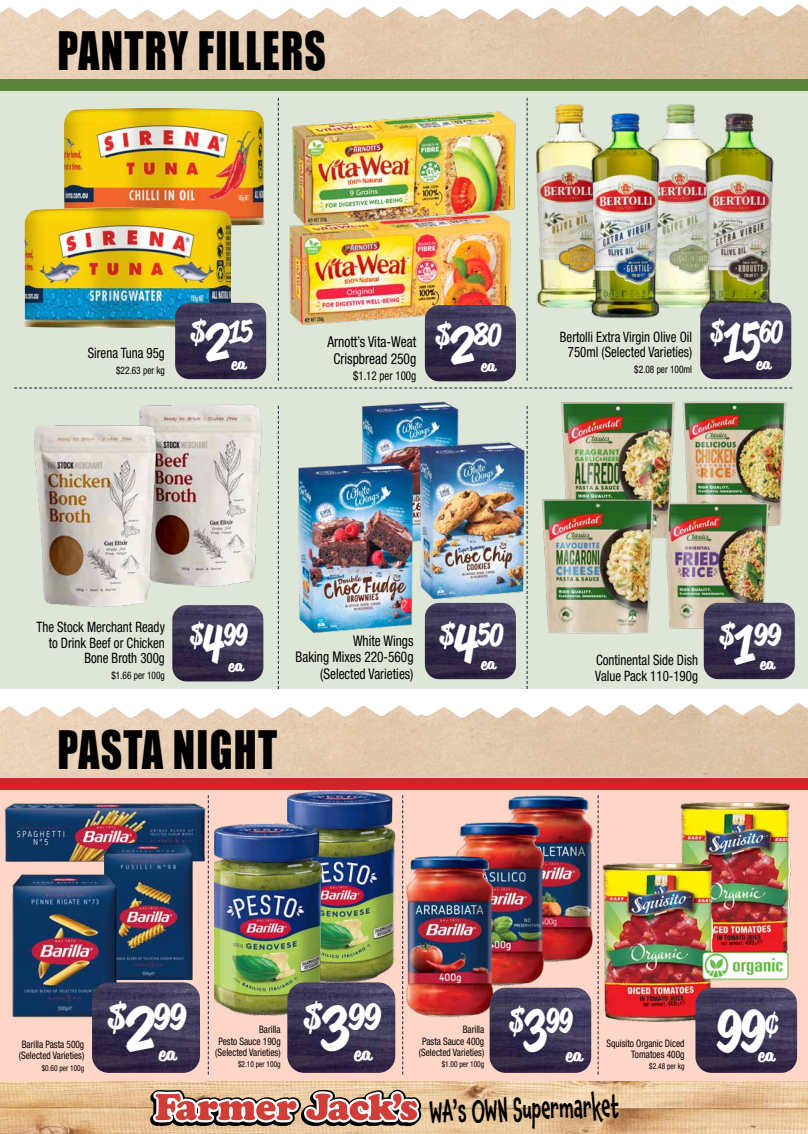
<style>
.page{position:relative;width:808px;height:1134px;background:#fff}
.page>*{position:absolute;margin:0;border:0;box-sizing:border-box;transform-origin:0 0}
.t1{font:700 59px "Reklame Script";color:#fff;scale:.72 1}
.t2{font:48.7px "Impact";letter-spacing:.03em;color:#000;scale:.85 1}
.t3{font:700 36.6px "Reklame Script";color:#fff;scale:.78 1}
.t4{font:700 34.4px "Reklame Script";color:#fff;scale:.68 1}
.t5{font:700 30.8px "Reklame Script";color:#fff;scale:.77 1}
.t6{font:700 30.8px "Reklame Script";color:#fff;scale:.68 1}
.t7{font:500 28.8px "Chaloops";color:#000;scale:.65 1}
.t8{font:700 17.9px "Reklame Script";color:#fff}
.t9{font:700 16.9px "Reklame Script";color:#fff}
.t10{font:700 15.1px "Reklame Script";color:#fff}
.t11{font:condensed 15px/16.4px "Helvetica Neue LT Std";color:#000;text-align:center;scale:.9 1}
.t12{font:condensed 14.7px/16.1px "Helvetica Neue LT Std";color:#000;text-align:right;scale:.9 1}
.t13{font:condensed 14.4px/15.7px "Helvetica Neue LT Std";color:#000;text-align:center;scale:.9 1}
.t14{font:condensed 12.2px "Helvetica Neue LT Std";color:#000;scale:.9 1}
.t15{font:condensed 10.4px "Helvetica Neue LT Std";color:#000;scale:.9 1}
.t16{font:condensed 10.3px/11.3px "Helvetica Neue LT Std";color:#000;text-align:right;scale:.9 1}
.t17{font:condensed 8.2px "Helvetica Neue LT Std";color:#000;scale:.9 1}
.s1{font-size:52.9px}
.s2{font-size:62.7px}
.s3{font-size:59px}
</style>
<div class="page">
<div style="left:0;top:789px;width:808px;height:292px;background:#fdd6c7"></div>
<div style="left:0;top:91px;width:808px;height:598px;background:#dee7d7"></div>
<img style="left:0;top:5px;width:808px;height:74px">
<img style="left:0;top:704px;width:808px;height:74px">
<div style="left:0;top:79px;width:808px;height:12px;background:#5c843a"></div>
<div style="left:0;top:778px;width:808px;height:11px;background:#d2232a"></div>
<svg style="left:208px;top:795px;width:1px;height:279px"></svg>
<svg style="left:278px;top:406px;width:1px;height:283px"></svg>
<svg style="left:278px;top:98px;width:1px;height:283px"></svg>
<svg style="left:402px;top:795px;width:1px;height:279px"></svg>
<svg style="left:598px;top:1031px;width:1px;height:43px"></svg>
<svg style="left:527px;top:406px;width:1px;height:283px"></svg>
<svg style="left:527px;top:98px;width:1px;height:283px"></svg>
<svg style="left:14px;top:387px;width:778px;height:1px"></svg>
<img style="left:0;top:1081px;width:808px;height:53px">
<svg style="left:149px;top:1089px;width:273px;height:38px"></svg>
<img style="left:675px;top:789px;width:119px;height:159px">
<img style="left:598px;top:851px;width:118px;height:179px">
<img style="left:695px;top:948px;width:94px;height:34px">
<img style="left:695px;top:988px;width:102px;height:85px">
<img style="left:5px;top:795px;width:203px;height:77px">
<img style="left:104px;top:843px;width:89px;height:137px">
<img style="left:12px;top:872px;width:126px;height:146px">
<img style="left:92px;top:982px;width:108px;height:91px">
<img style="left:287px;top:789px;width:109px;height:193px">
<img style="left:215px;top:811px;width:109px;height:205px">
<img style="left:287px;top:982px;width:108px;height:91px">
<img style="left:508px;top:795px;width:91px;height:169px">
<img style="left:456px;top:820px;width:103px;height:168px">
<img style="left:402px;top:853px;width:97px;height:167px">
<img style="left:490px;top:988px;width:101px;height:85px">
<img style="left:689px;top:401px;width:98px;height:99px">
<img style="left:668px;top:500px;width:114px;height:132px">
<img style="left:561px;top:401px;width:128px;height:140px">
<img style="left:546px;top:496px;width:122px;height:138px">
<img style="left:172px;top:608px;width:91px;height:73px">
<img style="left:64px;top:108px;width:202px;height:118px">
<img style="left:23px;top:208px;width:210px;height:120px">
<img style="left:175px;top:303px;width:91px;height:76px">
<img style="left:536px;top:104px;width:48px;height:204px">
<img style="left:666px;top:104px;width:29px;height:204px">
<img style="left:574px;top:109px;width:95px;height:210px">
<img style="left:685px;top:109px;width:94px;height:199px">
<img style="left:700px;top:303px;width:91px;height:76px">
<img style="left:292px;top:111px;width:224px;height:100px">
<img style="left:289px;top:211px;width:222px;height:116px">
<img style="left:361px;top:401px;width:98px;height:58px">
<img style="left:425px;top:305px;width:91px;height:76px">
<img style="left:395px;top:443px;width:155px;height:155px">
<img style="left:277px;top:459px;width:144px;height:177px">
<img style="left:425px;top:603px;width:91px;height:76px">
<img style="left:704px;top:603px;width:91px;height:76px">
<img style="left:139px;top:404px;width:123px;height:204px">
<img style="left:34px;top:412px;width:133px;height:196px">
<h2 class="t2" style="left:57px;top:13px;width:317px">PANTRY FILLERS</h2>
<p class="t13" style="left:88px;top:345px;width:87px">Sirena Tuna 95g</p>
<p class="t15" style="left:116px;top:364px;width:56px">$22.63 per kg</p>
<h3 class="t5" style="left:190px;top:310px;width:83px">$<span class="s1">2</span>15</h3>
<p class="t10" style="left:231px;top:353px;width:16px">ea</p>
<p class="t11" style="left:327px;top:334px;width:100px">Arnott’s Vita-Weat<br>Crispbread 250g</p>
<p class="t14" style="left:353px;top:369px;width:72px">$1.12 per 100g</p>
<h3 class="t5" style="left:435px;top:313px;width:87px">$<span class="s1">2</span>80</h3>
<p class="t10" style="left:481px;top:355px;width:16px">ea</p>
<p class="t13" style="left:560px;top:329px;width:148px">Bertolli Extra Virgin Olive Oil<br>750ml (Selected Varieties)</p>
<p class="t15" style="left:634px;top:363px;width:66px">$2.08 per 100ml</p>
<h3 class="t6" style="left:710px;top:310px;width:109px">$<span class="s1">15</span>60</h3>
<p class="t10" style="left:756px;top:353px;width:16px">ea</p>
<p class="t13" style="left:36px;top:619px;width:144px;text-align:right">The Stock Merchant Ready to Drink Beef or Chicken<br>Bone Broth 300g</p>
<p class="t15" style="left:111px;top:669px;width:61px">$1.66 per 100g</p>
<h3 class="t6" style="left:189px;top:612px;width:87px">$<span class="s1">4</span>99</h3>
<p class="t10" style="left:229px;top:655px;width:16px">ea</p>
<h2 class="t2" style="left:57px;top:712px;width:260px">PASTA NIGHT</h2>
<p class="t12" style="left:296px;top:633px;width:133px">White Wings<br>Baking Mixes 220-560g (Selected Varieties)</p>
<h3 class="t5" style="left:439px;top:612px;width:85px">$<span class="s1">4</span>50</h3>
<p class="t10" style="left:481px;top:653px;width:16px">ea</p>
<p class="t13" style="left:595px;top:652px;width:116px;text-align:left">Continental Side Dish<br>Value Pack 110-190g</p>
<h3 class="t5" style="left:719px;top:612px;width:82px">$<span class="s1">1</span>99</h3>
<p class="t10" style="left:760px;top:653px;width:16px">ea</p>
<p class="t16" style="left:19px;top:1039px;width:74px;text-align:left">Barilla Pasta 500g (Selected Varieties)</p>
<p class="t17" style="left:42px;top:1063px;width:49px">$0.60 per 100g</p>
<h3 class="t3" style="left:107px;top:991px;width:103px">$<span class="s2">2</span>99</h3>
<p class="t8" style="left:159px;top:1042px;width:18px">ea</p>
<p class="t16" style="left:215px;top:1024px;width:74px">Barilla<br>Pesto Sauce 190g (Selected Varieties)</p>
<p class="t17" style="left:238px;top:1059px;width:49px">$2.10 per 100g</p>
<h3 class="t3" style="left:303px;top:991px;width:102px">$<span class="s2">3</span>99</h3>
<p class="t8" style="left:354px;top:1042px;width:18px">ea</p>
<p class="t16" style="left:419px;top:1024px;width:74px">Barilla<br>Pasta Sauce 400g (Selected Varieties)</p>
<p class="t17" style="left:442px;top:1059px;width:49px">$1.00 per 100g</p>
<h3 class="t4" style="left:509px;top:996px;width:96px">$<span class="s3">3</span>99</h3>
<p class="t9" style="left:566px;top:1043px;width:17px">ea</p>
<p class="t16" style="left:606px;top:1037px;width:88px">Squisito Organic Diced<br>Tomatoes 400g</p>
<p class="t17" style="left:649px;top:1061px;width:41px">$2.48 per kg</p>
<h3 class="t7" style="left:429px;top:1090px;width:293px;rotate:-2deg">WA’s OWN Supermarket</h3>
<h1 class="t1" style="left:718px;top:990px;width:83px">99<sup>¢</sup></h1>
<p class="t9" style="left:758px;top:1043px;width:17px">ea</p>
</div>
